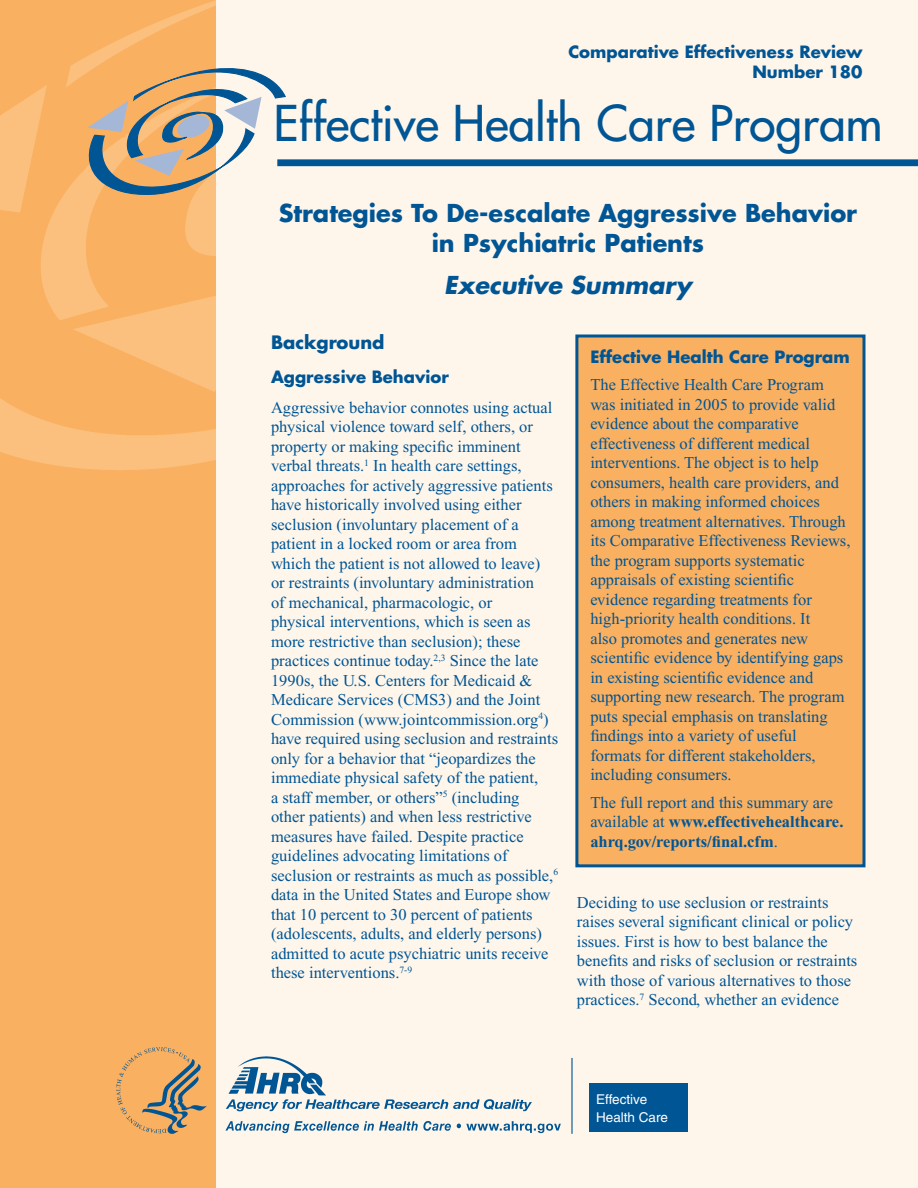
<style>
.page{position:relative;width:918px;height:1188px;background:#fff}
.page>*{position:absolute;margin:0;border:0;box-sizing:border-box;transform-origin:0 0}
.t1{font:48px "Futura";color:#005595}
.t2{font:700 24px/30px "Futura";color:#005595;text-align:center}
.Sub_Title{font:italic 700 24px "Futura";color:#005595}
.Head_Level_1{font:700 18px "Futura";color:#005595}
.Text{font:16.5px/19.5px "Times New Roman";color:#005595}
.Text-2{font:700 16.5px/19.5px "Times New Roman";color:#005595}
.Text-3{font:700 16.5px/19.8px "Futura";color:#005595;text-align:right}
.Head_Level_2{font:700 16.5px "Futura";color:#005595}
.Table_text{font:13.5px/18px "Helvetica";color:#fff}
.s1{font-weight:400}
</style>
<div class="page">
<div style="left:199px;top:0;width:719px;height:1188px;background:#fef6eb"></div>
<div style="left:0;top:0;width:215px;height:1188px;background:#fab061"></div>
<img style="left:0;top:1px;width:215px;height:469px">
<div style="left:577px;top:336px;width:287px;height:530px;background:#fab061"></div>
<div style="left:575px;top:334px;width:291px;height:533px;border:3px solid #005595"></div>
<div style="left:590px;top:1083px;width:98px;height:49px;background:#005595"></div>
<img style="left:116px;top:1024px;width:457px;height:122px">
<div style="left:277px;top:159px;width:641px;height:7px;background:#005595"></div>
<svg style="left:74px;top:65px;width:213px;height:130px"></svg>
<p class="Text-3" style="left:568px;top:42px;width:296px">Comparative Effectiveness Review<br>Number 180</p>
<p class="t1" style="left:273px;top:93px;width:611px">Effective Health Care Program</p>
<p class="t2" style="left:279px;top:198px;width:580px">Strategies To De-escalate Aggressive Behavior in Psychiatric Patients</p>
<p class="Sub_Title" style="left:444px;top:269px;width:249px">Executive Summary</p>
<p class="Head_Level_1" style="left:271px;top:331px;width:115px">Background</p>
<p class="Head_Level_2" style="left:271px;top:365px;width:179px">Aggressive Behavior</p>
<p class="Text" style="left:271px;top:398px;width:289px">Aggressive behavior connotes using actual physical violence toward self, others, or property or making specific imminent verbal threats.<sup>1</sup> In health care settings, approaches for actively aggressive patients have historically involved using either seclusion (involuntary placement of a patient in a locked room or area from which the patient is not allowed to leave) or restraints (involuntary administration<br>of mechanical, pharmacologic, or<br>physical interventions, which is seen as more restrictive than seclusion); these practices continue today.<sup>2,3</sup> Since the late 1990s, the U.S. Centers for Medicaid &amp; Medicare Services (CMS3) and the Joint Commission (www.jointcommission.org<sup>4</sup>) have required using seclusion and restraints only for a behavior that “jeopardizes the immediate physical safety of the patient,<br>a staff member, or others”<sup>5</sup> (including<br>other patients) and when less restrictive measures have failed. Despite practice guidelines advocating limitations of seclusion or restraints as much as possible,<sup>6 </sup>data in the United States and Europe show that 10 percent to 30 percent of patients (adolescents, adults, and elderly persons) admitted to acute psychiatric units receive these interventions.<sup>7-9</sup></p>
<p class="Text-3" style="left:590px;top:346px;width:261px">Effective Health Care Program</p>
<p class="Text" style="left:590px;top:375px;width:262px">The Effective Health Care Program was initiated in 2005 to provide valid evidence about the comparative effectiveness of different medical interventions. The object is to help consumers, health care providers, and others in making informed choices among treatment alternatives. Through its Comparative Effectiveness Reviews, the program supports systematic appraisals of existing scientific evidence regarding treatments for high-priority health conditions. It<br>also promotes and generates new scientific evidence by identifying gaps in existing scientific evidence and supporting new research. The program puts special emphasis on translating findings into a variety of useful formats for different stakeholders, including consumers.</p>
<p class="Text-2" style="left:590px;top:793px;width:255px"><span class="s1">The full report and this summary are available at</span> www.effectivehealthcare. ahrq.gov/reports/final.cfm<span class="s1">.</span></p>
<p class="Text" style="left:577px;top:893px;width:282px">Deciding to use seclusion or restraints raises several significant clinical or policy issues. First is how to best balance the benefits and risks of seclusion or restraints with those of various alternatives to those practices.<sup>7</sup> Second, whether an evidence</p>
<p class="Table_text" style="left:596px;top:1091px;width:74px">Effective<br>Health Care</p>
</div>
